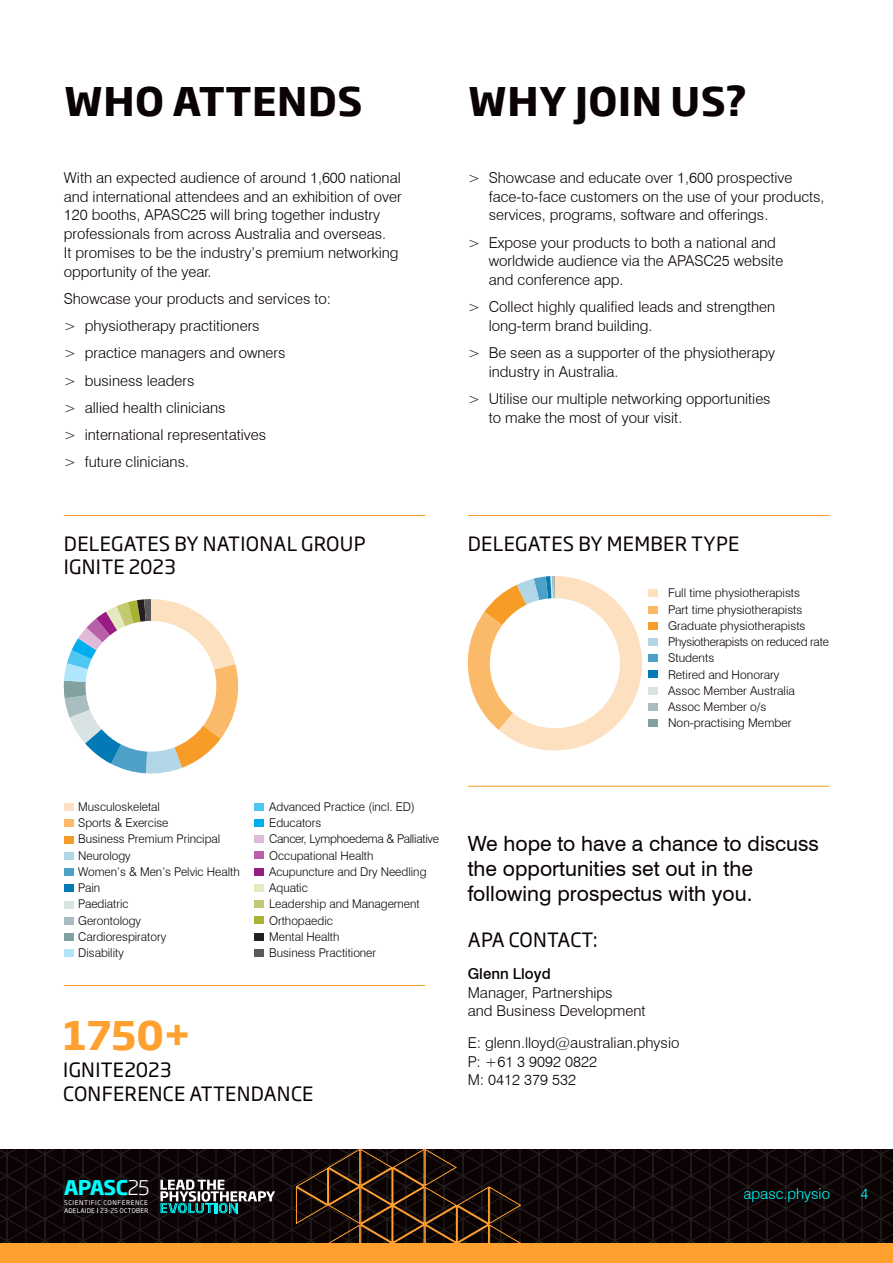
<style>
.page{position:relative;width:893px;height:1263px;background:#fff}
.page>*{position:absolute;margin:0;border:0;box-sizing:border-box;transform-origin:0 0}
.t1{font:700 39px "Soho Gothic Std";letter-spacing:.015em;color:#0a0203}
.t2{font:700 39px "Soho Gothic Std";color:#ffa02f}
.t3{font:21px/24.8px "Swiss 721 BT";color:#0a0203}
.t4{font:700 19.95px "Soho Gothic Std";letter-spacing:-.04em;color:#0ff}
.t5{font:19.5px/23.4px "Soho Gothic Std";letter-spacing:.015em;color:#0a0203}
.t6{font:300 15px/18.8px "Swiss 721 BT";color:#0a0203}
.t7{font:300 15px "Swiss 721 BT";color:#0ff}
.t8{font:500 15px "Swiss 721 BT";color:#0a0203}
.t9{font:300 12px/16.2px "Swiss 721 BT";color:#0a0203}
.t10{font:6.45px/7.6px "Soho Gothic Std";letter-spacing:.095em;color:#fff}
.s1{font-weight:300;color:#fff}
</style>
<div class="page">
<div style="left:0;top:1243px;width:893px;height:20px;background:#ffa02f"></div>
<svg style="left:0;top:1149px;width:893px;height:94px;background:#0e0607"></svg>
<svg style="left:97px;top:1208px;width:51px;height:5px"></svg>
<svg style="left:160px;top:1179px;width:115px;height:34px;background:#465a5b"></svg>
<svg style="left:296px;top:1149px;width:225px;height:94px;background:#28170c"></svg>
<svg style="left:64px;top:599px;width:175px;height:175px"></svg>
<div style="left:648px;top:590px;width:10px;height:7px;background:#fce0bf"></div>
<div style="left:648px;top:606px;width:10px;height:7px;background:#faba69"></div>
<div style="left:648px;top:622px;width:10px;height:8px;background:#f79c26"></div>
<div style="left:648px;top:638px;width:10px;height:8px;background:#b0d6e8"></div>
<div style="left:648px;top:654px;width:10px;height:8px;background:#4da1c9"></div>
<div style="left:648px;top:671px;width:10px;height:7px;background:#037ab5"></div>
<div style="left:648px;top:687px;width:10px;height:8px;background:#d9e3e3"></div>
<div style="left:648px;top:703px;width:10px;height:8px;background:#a8bdbf"></div>
<div style="left:648px;top:719px;width:10px;height:8px;background:#82a1a1"></div>
<svg style="left:467px;top:576px;width:175px;height:174px"></svg>
<div style="left:490px;top:598px;width:130px;height:130px;background:#fff;border-radius:50%"></div>
<div style="left:64px;top:803px;width:10px;height:8px;background:#fce0bf"></div>
<div style="left:64px;top:819px;width:10px;height:8px;background:#faba69"></div>
<div style="left:64px;top:836px;width:10px;height:7px;background:#f79c26"></div>
<div style="left:64px;top:852px;width:10px;height:8px;background:#b0d6e8"></div>
<div style="left:64px;top:868px;width:10px;height:8px;background:#4da1c9"></div>
<div style="left:64px;top:884px;width:10px;height:8px;background:#037ab5"></div>
<div style="left:64px;top:901px;width:10px;height:7px;background:#d9e3e3"></div>
<div style="left:64px;top:917px;width:10px;height:7px;background:#a8bdbf"></div>
<div style="left:64px;top:933px;width:10px;height:7px;background:#82a1a1"></div>
<div style="left:64px;top:949px;width:10px;height:7px;background:#b0e6fc"></div>
<div style="left:254px;top:803px;width:10px;height:8px;background:#4fc7f2"></div>
<div style="left:254px;top:819px;width:10px;height:8px;background:#00aded"></div>
<div style="left:254px;top:835px;width:10px;height:8px;background:#e0bad9"></div>
<div style="left:254px;top:851px;width:10px;height:8px;background:#b861a8"></div>
<div style="left:254px;top:868px;width:10px;height:8px;background:#991c85"></div>
<div style="left:254px;top:884px;width:10px;height:8px;background:#e6e8bf"></div>
<div style="left:254px;top:900px;width:10px;height:8px;background:#c2c970"></div>
<div style="left:254px;top:916px;width:10px;height:8px;background:#a8b333"></div>
<div style="left:254px;top:933px;width:10px;height:7px;background:#241f21"></div>
<div style="left:254px;top:949px;width:10px;height:7px;background:#59595c"></div>
<hr style="left:64px;top:515px;width:361px;height:1px;background:#f99d28">
<hr style="left:64px;top:985px;width:361px;height:1px;background:#f99d28">
<hr style="left:468px;top:515px;width:361px;height:1px;background:#f99d28">
<hr style="left:468px;top:786px;width:361px;height:1px;background:#f99d28">
<h1 class="t1" style="left:64px;top:76px;width:300px">WHO ATTENDS</h1>
<h1 class="t1" style="left:468px;top:76px;width:281px">WHY JOIN US?</h1>
<p class="t6" style="left:64px;top:168px;width:340px">With an expected audience of around 1,600 national and international attendees and an exhibition of over 120 booths, APASC25 will bring together industry professionals from across Australia and overseas.<br>It promises to be the industry’s premium networking opportunity of the year.</p>
<p class="t6" style="left:64px;top:285px;width:269px;line-height:27.3px">Showcase your products and services to: &gt; physiotherapy practitioners<br>&gt; practice managers and owners<br>&gt; business leaders<br>&gt; allied health clinicians<br>&gt; international representatives<br>&gt; future clinicians.</p>
<p class="t6" style="left:489px;top:168px;width:337px;text-indent:-21px">&gt; Showcase and educate over 1,600 prospective face-to-face customers on the use of your products, services, programs, software and offerings.</p>
<p class="t6" style="left:489px;top:233px;width:296px;text-indent:-21px">&gt; Expose your products to both a national and worldwide audience via the APASC25 website and conference app.</p>
<p class="t6" style="left:489px;top:297px;width:288px;text-indent:-21px">&gt; Collect highly qualified leads and strengthen long-term brand building.</p>
<p class="t6" style="left:489px;top:343px;width:288px;text-indent:-21px">&gt; Be seen as a supporter of the physiotherapy industry in Australia.</p>
<p class="t6" style="left:489px;top:389px;width:283px;text-indent:-21px">&gt; Utilise our multiple networking opportunities to make the most of your visit.</p>
<h3 class="t5" style="left:64px;top:532px;width:303px">DELEGATES BY NATIONAL GROUP<br>IGNITE 2023</h3>
<h3 class="t5" style="left:468px;top:532px;width:273px">DELEGATES BY MEMBER TYPE</h3>
<p class="t9" style="left:78px;top:798px;width:163px">Musculoskeletal<br>Sports &amp; Exercise<br>Business Premium Principal<br>Neurology<br>Women’s &amp; Men’s Pelvic Health<br>Pain<br>Paediatric<br>Gerontology<br>Cardiorespiratory<br>Disability</p>
<p class="t9" style="left:269px;top:798px;width:171px">Advanced Practice (incl. ED)<br>Educators<br>Cancer, Lymphoedema &amp; Palliative<br>Occupational Health<br>Acupuncture and Dry Needling<br>Aquatic<br>Leadership and Management<br>Orthopaedic<br>Mental Health<br>Business Practitioner</p>
<h1 class="t2" style="left:63px;top:1010px;width:129px">1750+</h1>
<h3 class="t5" style="left:63px;top:1059px;width:252px">IGNITE2023<br>CONFERENCE ATTENDANCE</h3>
<p class="t9" style="left:668px;top:585px;width:162px">Full time physiotherapists<br>Part time physiotherapists<br>Graduate physiotherapists<br>Physiotherapists on reduced rate<br>Students<br>Retired and Honorary<br>Assoc Member Australia<br>Assoc Member o/s<br>Non-practising Member</p>
<h2 class="t3" style="left:468px;top:831px;width:353px">We hope to have a chance to discuss the opportunities set out in the following prospectus with you.</h2>
<h3 class="t5" style="left:468px;top:929px;width:132px">APA CONTACT:</h3>
<p class="t8" style="left:468px;top:964px;width:84px">Glenn Lloyd</p>
<p class="t6" style="left:468px;top:983px;width:179px">Manager, Partnerships<br>and Business Development</p>
<p class="t6" style="left:468px;top:1033px;width:213px">E: glenn.lloyd@australian.physio<br>P: +61 3 9092 0822<br>M: 0412 379 532</p>
<h3 class="t4" style="left:64px;top:1174px;width:88px">APASC<span class="s1">25</span></h3>
<p class="t7" style="left:743px;top:1184px;width:88px">apasc.physio</p>
<p class="t7" style="left:860px;top:1184px;width:9px">4</p>
<p class="t10" style="left:64px;top:1199px;width:86px">SCIENTIFIC CONFERENCE<br>ADELAIDE</p>
</div>
